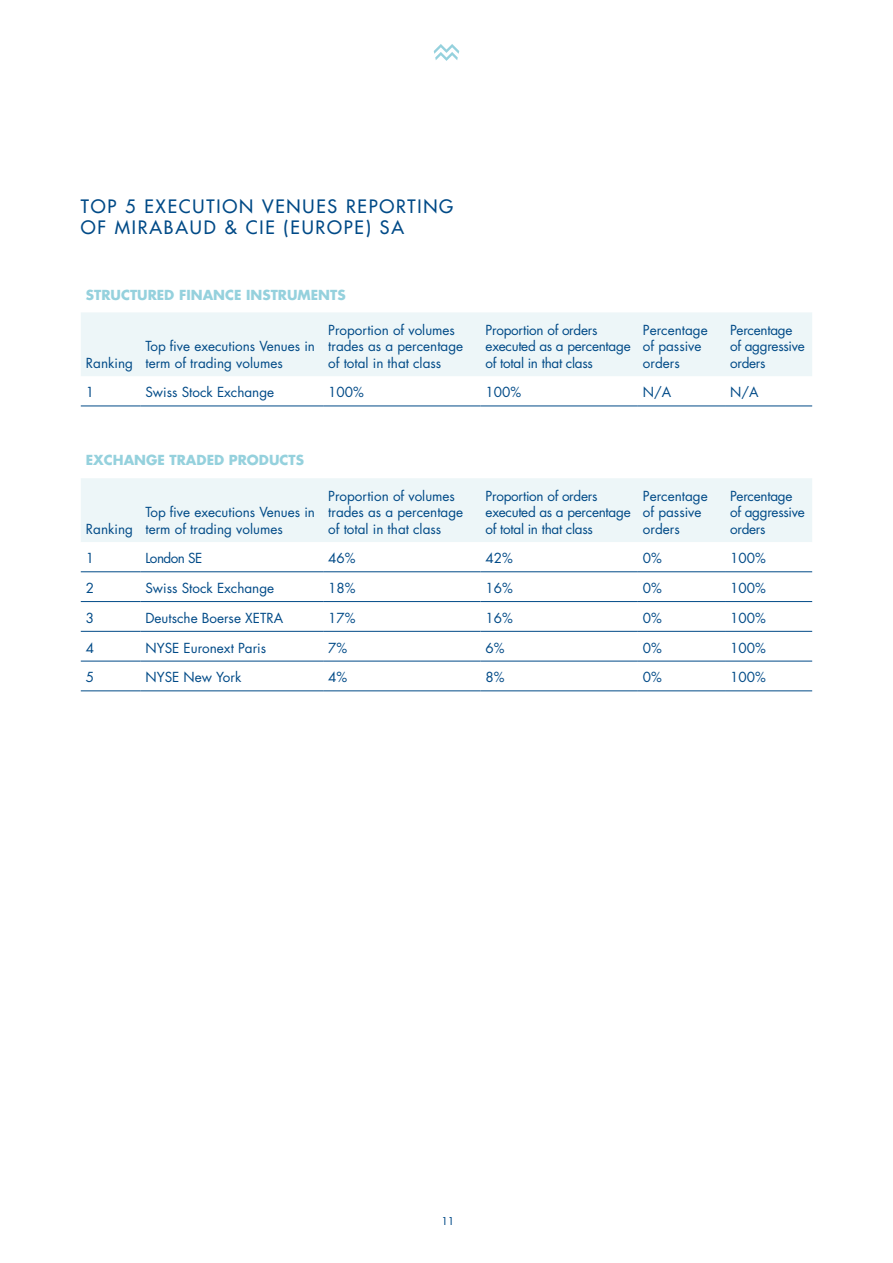
<style>
.page{position:relative;width:893px;height:1263px;background:#fff}
.page>*{position:absolute;margin:0;border:0;box-sizing:border-box;transform-origin:0 0}
.Texte_courant{font:500 18px/21.8px "Futura Std";letter-spacing:.1em;color:#004a87}
.t1{font:13.5px/16.2px "Futura Std";color:#004a87}
.t2{font:13.5px/16.2px "Futura Std";letter-spacing:-.02em;color:#004a87}
.t3{font:700 13.5px "Futura Std";color:#95d1dd}
.t4{font:13.5px "Futura Std";letter-spacing:-.04em;color:#004a87}
.t5{font:500 10.5px "Futura Std";color:#004a87}
</style>
<div class="page">
<svg style="left:434px;top:44px;width:25px;height:17px"></svg>
<svg style="left:81px;top:312px;width:731px;height:230px;fill:#edf6f8"></svg>
<hr style="left:81px;top:406px;width:59px;height:1px;background:#004a87">
<hr style="left:140px;top:406px;width:183px;height:1px;background:#004a87">
<hr style="left:323px;top:406px;width:157px;height:1px;background:#004a87">
<hr style="left:480px;top:406px;width:158px;height:1px;background:#004a87">
<hr style="left:638px;top:406px;width:87px;height:1px;background:#004a87">
<hr style="left:725px;top:406px;width:87px;height:1px;background:#004a87">
<hr style="left:81px;top:690px;width:59px;height:1px;background:#004a87">
<hr style="left:140px;top:690px;width:183px;height:1px;background:#004a87">
<hr style="left:323px;top:690px;width:157px;height:1px;background:#004a87">
<hr style="left:480px;top:690px;width:158px;height:1px;background:#004a87">
<hr style="left:638px;top:690px;width:87px;height:1px;background:#004a87">
<hr style="left:725px;top:690px;width:87px;height:1px;background:#004a87">
<hr style="left:81px;top:571px;width:59px;height:1px;background:#004a87">
<hr style="left:140px;top:571px;width:183px;height:1px;background:#004a87">
<hr style="left:323px;top:571px;width:157px;height:1px;background:#004a87">
<hr style="left:480px;top:571px;width:158px;height:1px;background:#004a87">
<hr style="left:638px;top:571px;width:87px;height:1px;background:#004a87">
<hr style="left:725px;top:571px;width:87px;height:1px;background:#004a87">
<hr style="left:81px;top:601px;width:59px;height:1px;background:#004a87">
<hr style="left:140px;top:601px;width:183px;height:1px;background:#004a87">
<hr style="left:323px;top:601px;width:157px;height:1px;background:#004a87">
<hr style="left:480px;top:601px;width:158px;height:1px;background:#004a87">
<hr style="left:638px;top:601px;width:87px;height:1px;background:#004a87">
<hr style="left:725px;top:601px;width:87px;height:1px;background:#004a87">
<hr style="left:81px;top:631px;width:59px;height:1px;background:#004a87">
<hr style="left:140px;top:631px;width:183px;height:1px;background:#004a87">
<hr style="left:323px;top:631px;width:157px;height:1px;background:#004a87">
<hr style="left:480px;top:631px;width:158px;height:1px;background:#004a87">
<hr style="left:638px;top:631px;width:87px;height:1px;background:#004a87">
<hr style="left:725px;top:631px;width:87px;height:1px;background:#004a87">
<hr style="left:81px;top:661px;width:59px;height:1px;background:#004a87">
<hr style="left:140px;top:661px;width:183px;height:1px;background:#004a87">
<hr style="left:323px;top:661px;width:157px;height:1px;background:#004a87">
<hr style="left:480px;top:661px;width:158px;height:1px;background:#004a87">
<hr style="left:638px;top:661px;width:87px;height:1px;background:#004a87">
<hr style="left:725px;top:661px;width:87px;height:1px;background:#004a87">
<p class="Texte_courant" style="left:81px;top:195px;width:374px">TOP 5 EXECUTION VENUES REPORTING<br>OF MIRABAUD &amp; CIE (EUROPE) SA</p>
<p class="t3" style="left:86px;top:286px;width:261px">STRUCTURED FINANCE INSTRUMENTS</p>
<p class="t1" style="left:86px;top:355px;width:49px">Ranking</p>
<p class="t1" style="left:145px;top:338px;width:171px">Top five executions Venues in term of trading volumes</p>
<p class="t1" style="left:328px;top:322px;width:136px">Proportion of volumes trades as a percentage of total in that class</p>
<p class="t2" style="left:486px;top:322px;width:147px">Proportion of orders executed as a percentage of total in that class</p>
<p class="t1" style="left:643px;top:322px;width:66px">Percentage of passive orders</p>
<p class="t2" style="left:730px;top:322px;width:76px">Percentage of aggressive orders</p>
<p class="t1" style="left:86px;top:384px;width:10px">1</p>
<p class="t1" style="left:145px;top:384px;width:130px">Swiss Stock Exchange</p>
<p class="t1" style="left:328px;top:384px;width:37px">100%</p>
<p class="t1" style="left:486px;top:384px;width:37px">100%</p>
<p class="t1" style="left:643px;top:384px;width:30px">N/A</p>
<p class="t1" style="left:730px;top:384px;width:30px">N/A</p>
<p class="t3" style="left:86px;top:451px;width:220px">EXCHANGE TRADED PRODUCTS</p>
<p class="t1" style="left:86px;top:520px;width:49px">Ranking</p>
<p class="t1" style="left:145px;top:504px;width:171px">Top five executions Venues in term of trading volumes</p>
<p class="t1" style="left:328px;top:488px;width:136px">Proportion of volumes trades as a percentage of total in that class</p>
<p class="t2" style="left:486px;top:488px;width:147px">Proportion of orders executed as a percentage of total in that class</p>
<p class="t1" style="left:643px;top:488px;width:66px">Percentage of passive orders</p>
<p class="t2" style="left:730px;top:488px;width:76px">Percentage of aggressive orders</p>
<p class="t1" style="left:86px;top:550px;width:10px">1</p>
<p class="t4" style="left:145px;top:550px;width:58px">London SE</p>
<p class="t1" style="left:328px;top:550px;width:29px">46%</p>
<p class="t1" style="left:486px;top:550px;width:29px">42%</p>
<p class="t1" style="left:643px;top:550px;width:21px">0%</p>
<p class="t1" style="left:730px;top:550px;width:37px">100%</p>
<p class="t1" style="left:86px;top:580px;width:10px">2</p>
<p class="t1" style="left:145px;top:580px;width:130px">Swiss Stock Exchange</p>
<p class="t1" style="left:328px;top:580px;width:29px">18%</p>
<p class="t1" style="left:486px;top:580px;width:29px">16%</p>
<p class="t1" style="left:643px;top:580px;width:21px">0%</p>
<p class="t1" style="left:730px;top:580px;width:37px">100%</p>
<p class="t1" style="left:86px;top:610px;width:10px">3</p>
<p class="t1" style="left:145px;top:610px;width:139px">Deutsche Boerse XETRA</p>
<p class="t1" style="left:328px;top:610px;width:29px">17%</p>
<p class="t1" style="left:486px;top:610px;width:29px">16%</p>
<p class="t1" style="left:643px;top:610px;width:21px">0%</p>
<p class="t1" style="left:730px;top:610px;width:37px">100%</p>
<p class="t1" style="left:86px;top:640px;width:10px">4</p>
<p class="t1" style="left:145px;top:640px;width:122px">NYSE Euronext Paris</p>
<p class="t1" style="left:328px;top:640px;width:21px">7%</p>
<p class="t1" style="left:486px;top:640px;width:21px">6%</p>
<p class="t1" style="left:643px;top:640px;width:21px">0%</p>
<p class="t1" style="left:730px;top:640px;width:37px">100%</p>
<p class="t1" style="left:86px;top:669px;width:10px">5</p>
<p class="t1" style="left:145px;top:669px;width:97px">NYSE New York</p>
<p class="t1" style="left:328px;top:669px;width:21px">4%</p>
<p class="t1" style="left:486px;top:669px;width:21px">8%</p>
<p class="t1" style="left:643px;top:669px;width:21px">0%</p>
<p class="t1" style="left:730px;top:669px;width:37px">100%</p>
<p class="t5" style="left:442px;top:1215px;width:14px">11</p>
</div>
